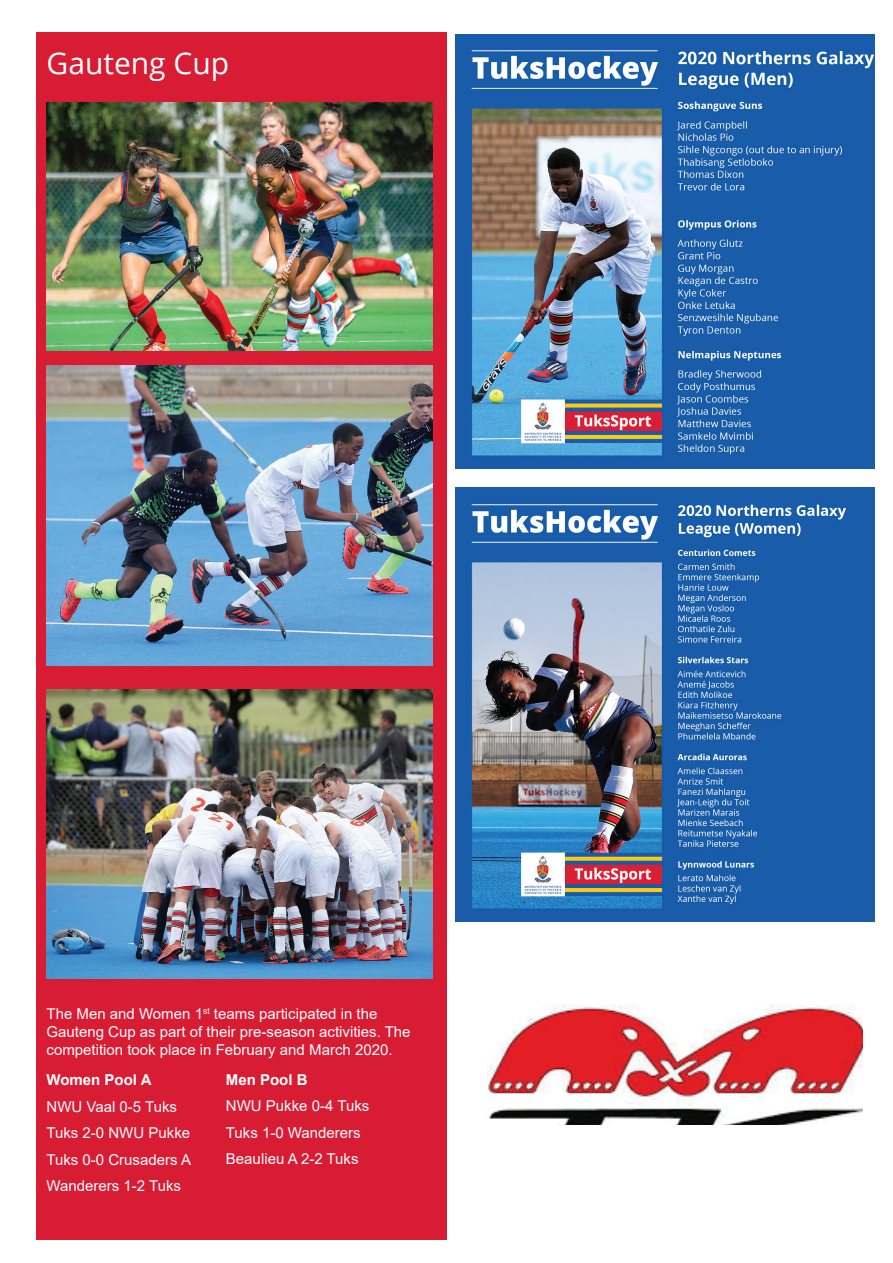
<style>
.page{position:relative;width:893px;height:1263px;background:#fff}
.page>*{position:absolute;margin:0;border:0;box-sizing:border-box;transform-origin:0 0}
.t1{font:30px "Open Sans";color:#fff}
.t2{font:15px/26.5px "Arial";color:#fff}
.t3{font:700 15px "Arial";color:#fff}
</style>
<div class="page">
<div style="left:36px;top:32px;width:410px;height:1207px;background:#d81c33"></div>
<img style="left:47px;top:102px;width:386px;height:249px">
<img style="left:47px;top:366px;width:386px;height:299px">
<img style="left:47px;top:690px;width:386px;height:288px">
<img style="left:455px;top:34px;width:420px;height:434px">
<img style="left:455px;top:488px;width:420px;height:434px">
<img style="left:488px;top:1004px;width:375px;height:121px">
<h1 class="t1" style="left:47px;top:43px;width:184px">Gauteng Cup</h1>
<p class="t2" style="left:47px;top:1005px;width:366px;line-height:18px">The Men and Women 1<sup>st</sup> teams participated in the<br>Gauteng Cup as part of their pre-season activities. The competition took place in February and March 2020.</p>
<p class="t3" style="left:47px;top:1069px;width:106px">Women Pool A</p>
<p class="t2" style="left:47px;top:1093px;width:146px">NWU Vaal 0-5 Tuks<br>Tuks 2-0 NWU Pukke<br>Tuks 0-0 Crusaders A<br>Wanderers 1-2 Tuks</p>
<p class="t3" style="left:226px;top:1069px;width:83px">Men Pool B</p>
<p class="t2" style="left:226px;top:1092px;width:145px">NWU Pukke 0-4 Tuks<br>Tuks 1-0 Wanderers<br>Beaulieu A 2-2 Tuks</p>
</div>
